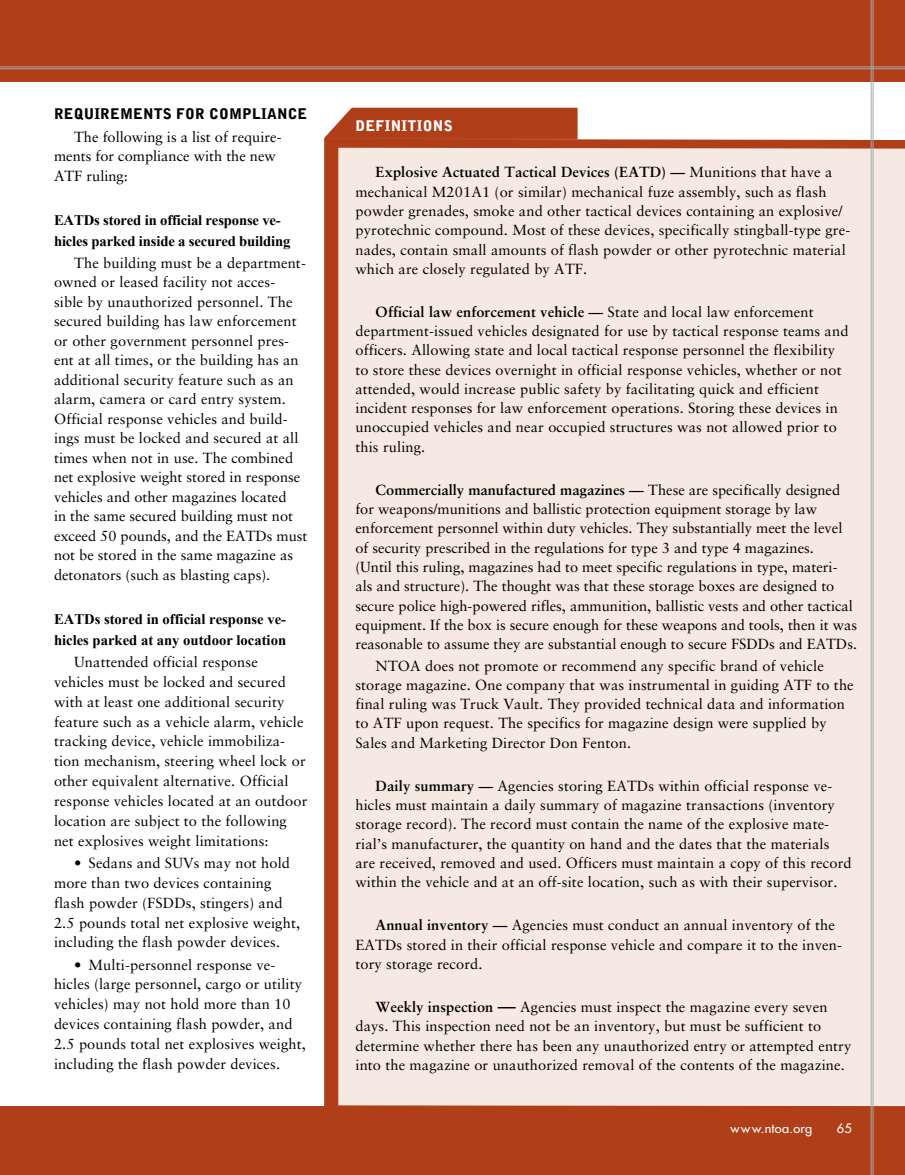
<style>
.page{position:relative;width:905px;height:1175px;background:#fff}
.page>*{position:absolute;margin:0;border:0;box-sizing:border-box;transform-origin:0 0}
.t1{font:14.7px/19.4px "Sabon";letter-spacing:.01em;color:#000}
.t2{font:700 14.7px/21px "Times New Roman";letter-spacing:-.01em;color:#000}
.t3{font:900 14.7px "Bell Gothic";letter-spacing:.01em;color:#000}
.t4{font:900 14.7px "Bell Gothic";letter-spacing:.02em;color:#fff}
.t5{font:12.75px "Futura";letter-spacing:.02em;color:#fff}
.s1{font-weight:700}
.s2{font-weight:700;font-size:18px}
</style>
<div class="page">
<div style="left:0;top:1106px;width:904px;height:68px;background:#b03f19"></div>
<div style="left:0;top:0;width:904px;height:81px;background:#b03f19"></div>
<hr style="left:0;top:69px;width:904px;height:1px;background:#a7a9ac">
<hr style="left:0;top:67px;width:904px;height:1px;background:#a7a9ac">
<div style="left:324px;top:108px;width:253px;height:30px;background:#b03f19"></div>
<div style="left:324px;top:139px;width:580px;height:967px;background:#b03f19"></div>
<div style="left:338px;top:148px;width:566px;height:958px;background:#f6e9e1"></div>
<hr style="left:324px;top:138px;width:253px;height:2px;background:#b03f19">
<hr style="left:872px;top:0;width:1px;height:1174px;background:#a7a9ac">
<hr style="left:870px;top:0;width:1px;height:1174px;background:#a7a9ac">
<p class="t3" style="left:54px;top:105px;width:255px">REQUIREMENTS FOR COMPLIANCE</p>
<p class="t1" style="left:54px;top:127px;width:229px;text-indent:20px">The following is a list of require&shy;ments for compliance with the new<br>ATF ruling:</p>
<p class="t2" style="left:54px;top:209px;width:238px">EATDs stored in official response ve&shy;hicles parked inside a secured building</p>
<p class="t1" style="left:54px;top:253px;width:255px;text-indent:20px">The building must be a department&shy;owned or leased facility not acces&shy;sible by unauthorized personnel. The secured building has law enforcement or other government personnel pres&shy;ent at all times, or the building has an additional security feature such as an alarm, camera or card entry system.<br>Official response vehicles and build&shy;ings must be locked and secured at all times when not in use. The combined net explosive weight stored in response vehicles and other magazines located<br>in the same secured building must not exceed 50 pounds, and the EATDs must not be stored in the same magazine as detonators (such as blasting caps).</p>
<p class="t2" style="left:54px;top:608px;width:233px">EATDs stored in official response ve&shy;hicles parked at any outdoor location</p>
<p class="t1" style="left:54px;top:651px;width:255px;line-height:20px;text-indent:20px">Unattended official response vehicles must be locked and secured with at least one additional security feature such as a vehicle alarm, vehicle tracking device, vehicle immobiliza&shy;tion mechanism, steering wheel lock or other equivalent alternative. Official response vehicles located at an outdoor location are subject to the following net explosives weight limitations:</p>
<p class="t1" style="left:54px;top:852px;width:247px;line-height:20px;text-indent:20px">• Sedans and SUVs may not hold more than two devices containing flash powder (FSDDs, stingers) and 2.5 pounds total net explosive weight, including the flash powder devices.</p>
<p class="t1" style="left:54px;top:954px;width:253px;line-height:20px;text-indent:20px">• Multi-personnel response ve&shy;hicles (large personnel, cargo or utility vehicles) may not hold more than 10 devices containing flash powder, and 2.5 pounds total net explosives weight, including the flash powder devices.</p>
<p class="t4" style="left:355px;top:117px;width:99px">D EFINITIONS</p>
<p class="t1" style="left:355px;top:162px;width:496px;text-indent:20px"><span class="s1">Explosive Actuated Tactical Devices (EATD) —</span> Munitions that have a mechanical M201A1 (or similar) mechanical fuze assembly, such as flash powder grenades, smoke and other tactical devices containing an explosive/ pyrotechnic compound. Most of these devices, specifically stingball-type gre&shy;nades, contain small amounts of flash powder or other pyrotechnic material which are closely regulated by ATF.</p>
<p class="t1" style="left:355px;top:302px;width:494px;text-indent:20px"><span class="s1">Official law enforcement vehicle —</span> State and local law enforcement department-issued vehicles designated for use by tactical response teams and officers. Allowing state and local tactical response personnel the flexibility to store these devices overnight in official response vehicles, whether or not attended, would increase public safety by facilitating quick and efficient incident responses for law enforcement operations. Storing these devices in unoccupied vehicles and near occupied structures was not allowed prior to this ruling.</p>
<p class="t1" style="left:355px;top:480px;width:503px;text-indent:20px"><span class="s1">Commercially manufactured magazines —</span> These are specifically designed for weapons/munitions and ballistic protection equipment storage by law enforcement personnel within duty vehicles. They substantially meet the level of security prescribed in the regulations for type 3 and type 4 magazines.<br>(Until this ruling, magazines had to meet specific regulations in type, materi&shy;als and structure). The thought was that these storage boxes are designed to secure police high-powered rifles, ammunition, ballistic vests and other tactical equipment. If the box is secure enough for these weapons and tools, then it was reasonable to assume they are substantial enough to secure FSDDs and EATDs.</p>
<p class="t1" style="left:355px;top:655px;width:500px;text-indent:20px">NTOA does not promote or recommend any specific brand of vehicle storage magazine. One company that was instrumental in guiding ATF to the final ruling was Truck Vault. They provided technical data and information to ATF upon request. The specifics for magazine design were supplied by Sales and Marketing Director Don Fenton.</p>
<p class="t1" style="left:355px;top:776px;width:498px;text-indent:20px"><span class="s1">Daily summary —</span> Agencies storing EATDs within official response ve&shy;hicles must maintain a daily summary of magazine transactions (inventory storage record). The record must contain the name of the explosive mate&shy;rial’s manufacturer, the quantity on hand and the dates that the materials are received, removed and used. Officers must maintain a copy of this record within the vehicle and at an off-site location, such as with their supervisor.</p>
<p class="t1" style="left:355px;top:915px;width:488px;text-indent:20px"><span class="s1">Annual inventory —</span> Agencies must conduct an annual inventory of the<br>EATDs stored in their official response vehicle and compare it to the inven&shy;tory storage record.</p>
<p class="t1" style="left:355px;top:997px;width:497px;text-indent:20px"><span class="s1">Weekly inspection</span> <span class="s2">—</span> Agencies must inspect the magazine every seven days. This inspection need not be an inventory, but must be sufficient to determine whether there has been any unauthorized entry or attempted entry into the magazine or unauthorized removal of the contents of the magazine.</p>
<p class="t5" style="left:730px;top:1120px;width:83px">www.ntoa.org</p>
<p class="t5" style="left:837px;top:1120px;width:16px">65</p>
</div>
